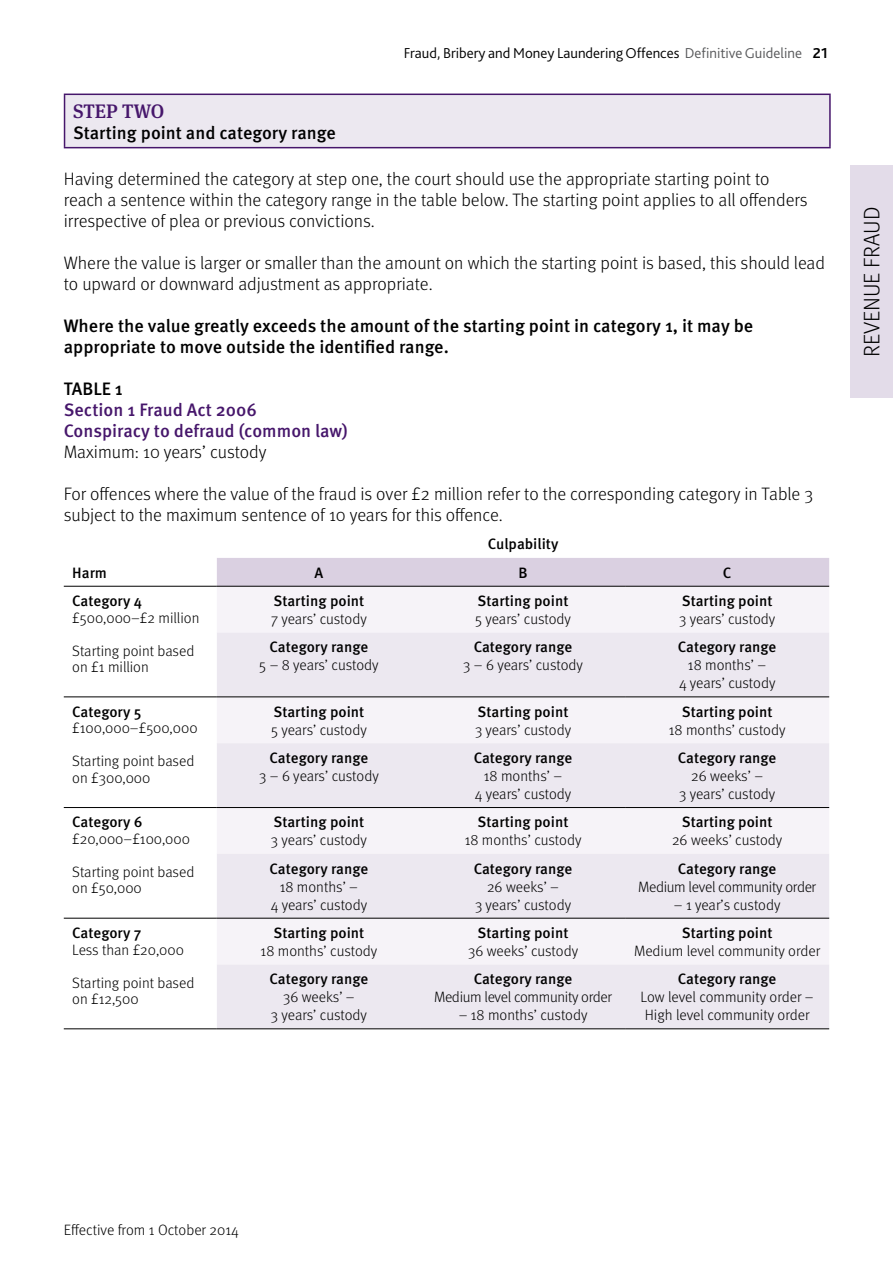
<style>
.page{position:relative;width:893px;height:1263px;background:#fff}
.page>*{position:absolute;margin:0;border:0;box-sizing:border-box;transform-origin:0 0}
.t1{font:300 22.5px "Meta OT";color:#000}
.BODY{font:500 19.5px "Meta Serif OT";color:#46166b}
.body_text{font:300 18px/21px "Meta OT";color:#000}
.body_text-2{font:500 18px/21px "Meta OT";color:#000}
.B_head{font:500 18px "Meta OT";color:#46166b}
.BODY-2{font:500 18px "Meta OT";color:#000}
.B_head-2{font:500 18px "Meta OT";color:#000}
.BODY-3{font:300 15px/18px "Meta OT";letter-spacing:-.005em;color:#000;text-align:center}
.table_text{font:300 15px/16.5px "Meta OT";color:#000}
.t2{font:300 15px "Bliss 2";color:#000}
.table_text-2{font:500 15px "Meta OT";color:#000}
.BODY-4{font:500 15px "Meta OT";letter-spacing:-.005em;color:#000}
.s1{color:#58595b}
.s2{font-weight:700}
.s3{font-weight:500}
</style>
<div class="page">
<div style="left:65px;top:94px;width:765px;height:54px;background:#ece8f0"></div>
<hr style="left:64px;top:95px;width:1px;height:52px;background:#46166b">
<hr style="left:64px;top:94px;width:767px;height:1px;background:#46166b">
<hr style="left:829px;top:95px;width:2px;height:52px;background:#46166b">
<hr style="left:64px;top:147px;width:767px;height:1px;background:#46166b">
<div style="left:217px;top:558px;width:612px;height:28px;background:#dad0e1"></div>
<div style="left:217px;top:587px;width:612px;height:45px;background:#f6f3f8"></div>
<svg style="left:217px;top:632px;width:612px;height:396px;fill:#ece8f0"></svg>
<hr style="left:64px;top:586px;width:153px;height:1px;background:#000">
<hr style="left:217px;top:586px;width:204px;height:1px;background:#000">
<hr style="left:421px;top:586px;width:204px;height:1px;background:#000">
<hr style="left:625px;top:586px;width:204px;height:1px;background:#000">
<hr style="left:64px;top:697px;width:153px;height:1px;background:#000">
<hr style="left:217px;top:697px;width:204px;height:1px;background:#000">
<hr style="left:421px;top:697px;width:204px;height:1px;background:#000">
<hr style="left:625px;top:697px;width:204px;height:1px;background:#000">
<hr style="left:64px;top:807px;width:153px;height:1px;background:#000">
<hr style="left:217px;top:807px;width:204px;height:1px;background:#000">
<hr style="left:421px;top:807px;width:204px;height:1px;background:#000">
<hr style="left:625px;top:807px;width:204px;height:1px;background:#000">
<hr style="left:64px;top:918px;width:153px;height:1px;background:#000">
<hr style="left:217px;top:918px;width:204px;height:1px;background:#000">
<hr style="left:421px;top:918px;width:204px;height:1px;background:#000">
<hr style="left:625px;top:918px;width:204px;height:1px;background:#000">
<hr style="left:217px;top:1028px;width:204px;height:1px;background:#000">
<hr style="left:421px;top:1028px;width:204px;height:1px;background:#000">
<hr style="left:625px;top:1028px;width:204px;height:1px;background:#000">
<hr style="left:64px;top:1028px;width:153px;height:1px;background:#000">
<div style="left:850px;top:166px;width:43px;height:232px;background:#e3dce9"></div>
<p class="t2" style="left:404px;top:43px;width:425px">Fraud, Bribery and Money Laundering Offences <span class="s1">Definitive Guideline</span> <span class="s2">21</span></p>
<p class="BODY" style="left:73px;top:100px;width:93px">STEP TWO</p>
<p class="BODY-2" style="left:73px;top:122px;width:264px">Starting point and category range</p>
<p class="body_text" style="left:64px;top:169px;width:745px">Having determined the category at step one, the court should use the appropriate starting point to reach a sentence within the category range in the table below. The starting point applies to all offenders irrespective of plea or previous convictions.</p>
<p class="body_text" style="left:64px;top:253px;width:763px">Where the value is larger or smaller than the amount on which the starting point is based, this should lead to upward or downward adjustment as appropriate.</p>
<p class="body_text-2" style="left:64px;top:316px;width:691px">Where the value greatly exceeds the amount of the starting point in category 1, it may be appropriate to move outside the identified range.</p>
<p class="B_head-2" style="left:64px;top:378px;width:61px">TABLE 1</p>
<p class="B_head" style="left:64px;top:399px;width:195px">Section 1 Fraud Act 2006</p>
<p class="B_head" style="left:64px;top:420px;width:286px">Conspiracy to defraud (common law)</p>
<p class="body_text" style="left:64px;top:442px;width:204px">Maximum: 10 years’ custody</p>
<p class="body_text" style="left:64px;top:484px;width:751px">For offences where the value of the fraud is over £2 million refer to the corresponding category in Table 3 subject to the maximum sentence of 10 years for this offence.</p>
<p class="BODY-4" style="left:488px;top:535px;width:72px">Culpability</p>
<p class="table_text-2" style="left:72px;top:564px;width:36px">Harm</p>
<p class="BODY-4" style="left:314px;top:564px;width:10px">A</p>
<p class="BODY-4" style="left:518px;top:564px;width:11px">B</p>
<p class="BODY-4" style="left:723px;top:564px;width:10px">C</p>
<p class="table_text-2" style="left:72px;top:592px;width:71px">Category 4</p>
<p class="table_text" style="left:72px;top:609px;width:129px">£500,000–£2 million</p>
<p class="table_text" style="left:72px;top:642px;width:124px">Starting point based on £1 million</p>
<p class="BODY-3" style="left:271px;top:592px;width:97px;text-align:left"><span class="s3">Starting point<br></span>7 years’ custody</p>
<p class="BODY-3" style="left:475px;top:592px;width:97px;text-align:left"><span class="s3">Starting point<br></span>5 years’ custody</p>
<p class="BODY-3" style="left:679px;top:592px;width:98px;text-align:left"><span class="s3">Starting point<br></span>3 years’ custody</p>
<p class="BODY-3" style="left:259px;top:638px;width:121px"><span class="s3">Category range<br></span>5 – 8 years’ custody</p>
<p class="BODY-3" style="left:463px;top:638px;width:121px"><span class="s3">Category range<br></span>3 – 6 years’ custody</p>
<p class="BODY-3" style="left:678px;top:638px;width:100px"><span class="s3">Category range<br></span>18 months’ –<br>4 years’ custody</p>
<p class="table_text-2" style="left:72px;top:703px;width:71px">Category 5</p>
<p class="table_text" style="left:72px;top:720px;width:127px">£100,000–£500,000</p>
<p class="table_text" style="left:72px;top:753px;width:124px">Starting point based on £300,000</p>
<p class="table_text-2" style="left:72px;top:813px;width:72px">Category 6</p>
<p class="table_text" style="left:72px;top:831px;width:119px">£20,000–£100,000</p>
<p class="table_text" style="left:72px;top:864px;width:124px">Starting point based on £50,000</p>
<p class="table_text-2" style="left:72px;top:924px;width:71px">Category 7</p>
<p class="table_text" style="left:72px;top:941px;width:113px">Less than £20,000</p>
<p class="table_text" style="left:72px;top:974px;width:124px">Starting point based on £12,500</p>
<p class="BODY-3" style="left:271px;top:703px;width:97px;text-align:left"><span class="s3">Starting point<br></span>5 years’ custody</p>
<p class="BODY-3" style="left:475px;top:703px;width:98px;text-align:left"><span class="s3">Starting point<br></span>3 years’ custody</p>
<p class="BODY-3" style="left:669px;top:703px;width:118px"><span class="s3">Starting point<br></span>18 months’ custody</p>
<p class="BODY-3" style="left:259px;top:749px;width:121px"><span class="s3">Category range<br></span>3 – 6 years’ custody</p>
<p class="BODY-3" style="left:474px;top:749px;width:100px"><span class="s3">Category range<br></span>18 months’ –<br>4 years’ custody</p>
<p class="BODY-3" style="left:678px;top:749px;width:100px"><span class="s3">Category range<br></span>26 weeks’ –<br>3 years’ custody</p>
<p class="BODY-3" style="left:271px;top:813px;width:98px;text-align:left"><span class="s3">Starting point<br></span>3 years’ custody</p>
<p class="BODY-3" style="left:465px;top:813px;width:118px"><span class="s3">Starting point<br></span>18 months’ custody</p>
<p class="BODY-3" style="left:672px;top:813px;width:112px"><span class="s3">Starting point<br></span>26 weeks’ custody</p>
<p class="BODY-3" style="left:270px;top:860px;width:100px"><span class="s3">Category range<br></span>18 months’ –<br>4 years’ custody</p>
<p class="BODY-3" style="left:474px;top:860px;width:100px"><span class="s3">Category range<br></span>26 weeks’ –<br>3 years’ custody</p>
<p class="BODY-3" style="left:638px;top:860px;width:180px"><span class="s3">Category range<br></span>Medium level community order</p>
<p class="BODY-3" style="left:674px;top:896px;width:108px">– 1 year’s custody</p>
<p class="BODY-3" style="left:261px;top:924px;width:118px"><span class="s3">Starting point<br></span>18 months’ custody</p>
<p class="BODY-3" style="left:468px;top:924px;width:111px"><span class="s3">Starting point<br></span>36 weeks’ custody</p>
<p class="BODY-3" style="left:634px;top:924px;width:188px"><span class="s3">Starting point<br></span>Medium level community order</p>
<p class="BODY-3" style="left:270px;top:970px;width:100px"><span class="s3">Category range<br></span>36 weeks’ –<br>3 years’ custody</p>
<p class="BODY-3" style="left:434px;top:970px;width:180px"><span class="s3">Category range<br></span>Medium level community order</p>
<p class="BODY-3" style="left:641px;top:970px;width:175px"><span class="s3">Category range<br></span>Low level community order –<br>High level community order</p>
<p class="BODY-3" style="left:459px;top:1006px;width:130px">– 18 months’ custody</p>
<p class="t1" style="left:858px;top:357px;width:152px;rotate:-90deg">REVENUE FRAUD</p>
<p class="BODY-3" style="left:64px;top:1221px;width:176px">Effective from 1 October 2014</p>
</div>
